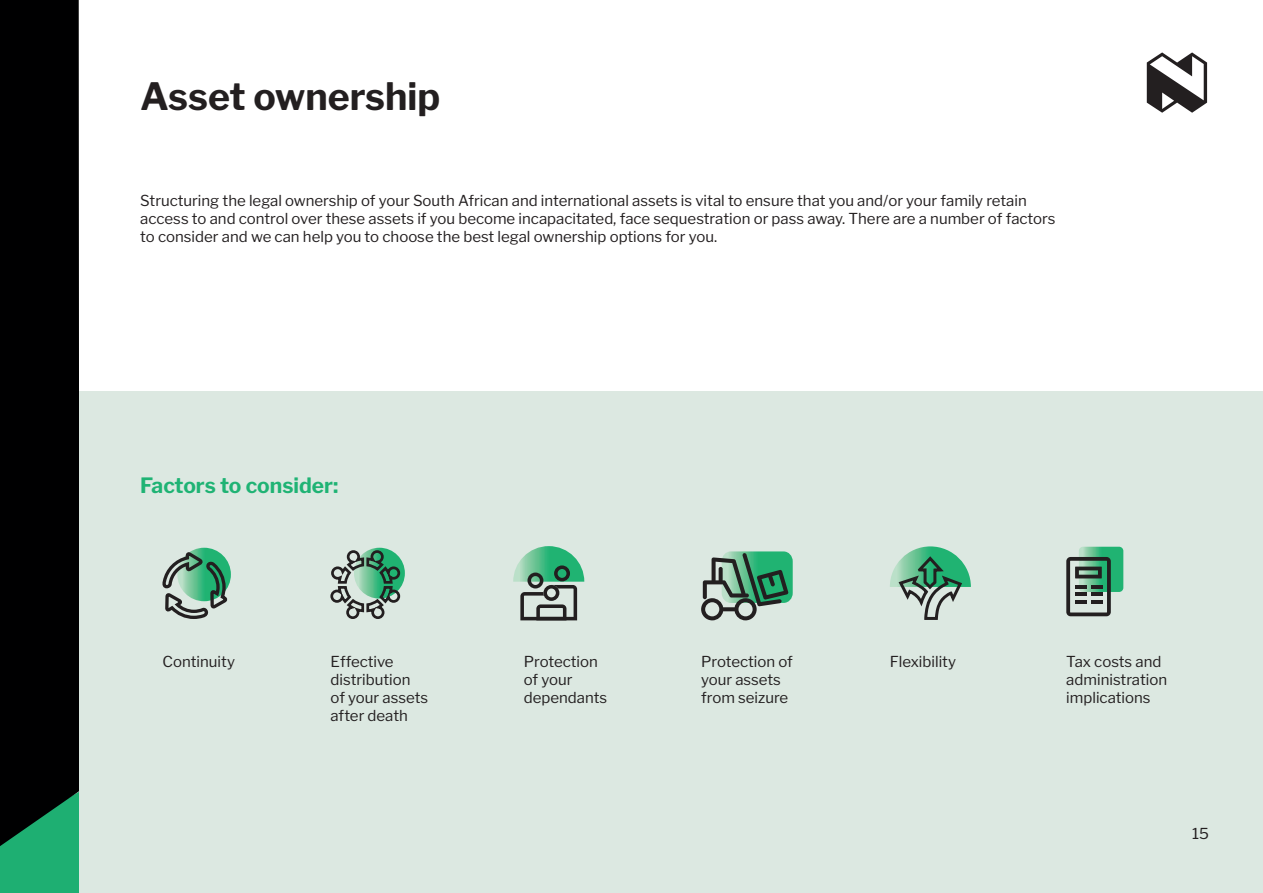
<style>
.page{position:relative;width:1263px;height:893px;background:#fff}
.page>*{position:absolute;margin:0;border:0;box-sizing:border-box;transform-origin:0 0}
.t1{font:100 37.5px "Libre Franklin";color:#231f20}
.t2{font:100 21px "Libre Franklin";color:#1fb374}
.t3{font:15px/18px "Libre Franklin";color:#231f20}
</style>
<div class="page">
<div style="left:0;top:855px;width:79px;height:38px;background:#1eaf72"></div>
<div style="left:0;top:0;width:79px;height:855px;background:#000001"></div>
<svg style="left:1146px;top:52px;width:62px;height:61px"></svg>
<div style="left:79px;top:391px;width:1184px;height:502px;background:#dce8e1"></div>
<svg style="left:162px;top:547px;width:68px;height:72px"></svg>
<svg style="left:354px;top:548px;width:51px;height:51px"></svg>
<svg style="left:330px;top:549px;width:71px;height:70px"></svg>
<svg style="left:513px;top:546px;width:71px;height:74px"></svg>
<svg style="left:890px;top:546px;width:81px;height:74px"></svg>
<svg style="left:1066px;top:547px;width:57px;height:69px"></svg>
<hr style="left:1076px;top:585px;width:11px;height:4px;background:#231f20">
<hr style="left:1091px;top:585px;width:11px;height:4px;background:#231f20">
<hr style="left:1076px;top:592px;width:11px;height:4px;background:#231f20">
<hr style="left:1091px;top:592px;width:11px;height:4px;background:#231f20">
<hr style="left:1076px;top:600px;width:11px;height:4px;background:#231f20">
<hr style="left:1091px;top:600px;width:11px;height:4px;background:#231f20">
<svg style="left:701px;top:551px;width:92px;height:69px"></svg>
<p class="t1" style="left:140px;top:67px;width:302px">Asset ownership</p>
<p class="t3" style="left:140px;top:190px;width:916px">Structuring the legal ownership of your South African and international assets is vital to ensure that you and/or your family retain access to and control over these assets if you become incapacitated, face sequestration or pass away. There are a number of factors to consider and we can help you to choose the best legal ownership options for you.</p>
<p class="t2" style="left:140px;top:469px;width:200px">Factors to consider:</p>
<p class="t3" style="left:163px;top:651px;width:74px">Continuity</p>
<p class="t3" style="left:331px;top:651px;width:99px">Effective distribution of your assets after death</p>
<p class="t3" style="left:524px;top:651px;width:85px">Protection of your dependants</p>
<p class="t3" style="left:701px;top:651px;width:93px">Protection of your assets from seizure</p>
<p class="t3" style="left:890px;top:651px;width:68px">Flexibility</p>
<p class="t3" style="left:1066px;top:651px;width:102px">Tax costs and administration implications</p>
<p class="t3" style="left:1192px;top:824px;width:18px">15</p>
</div>
